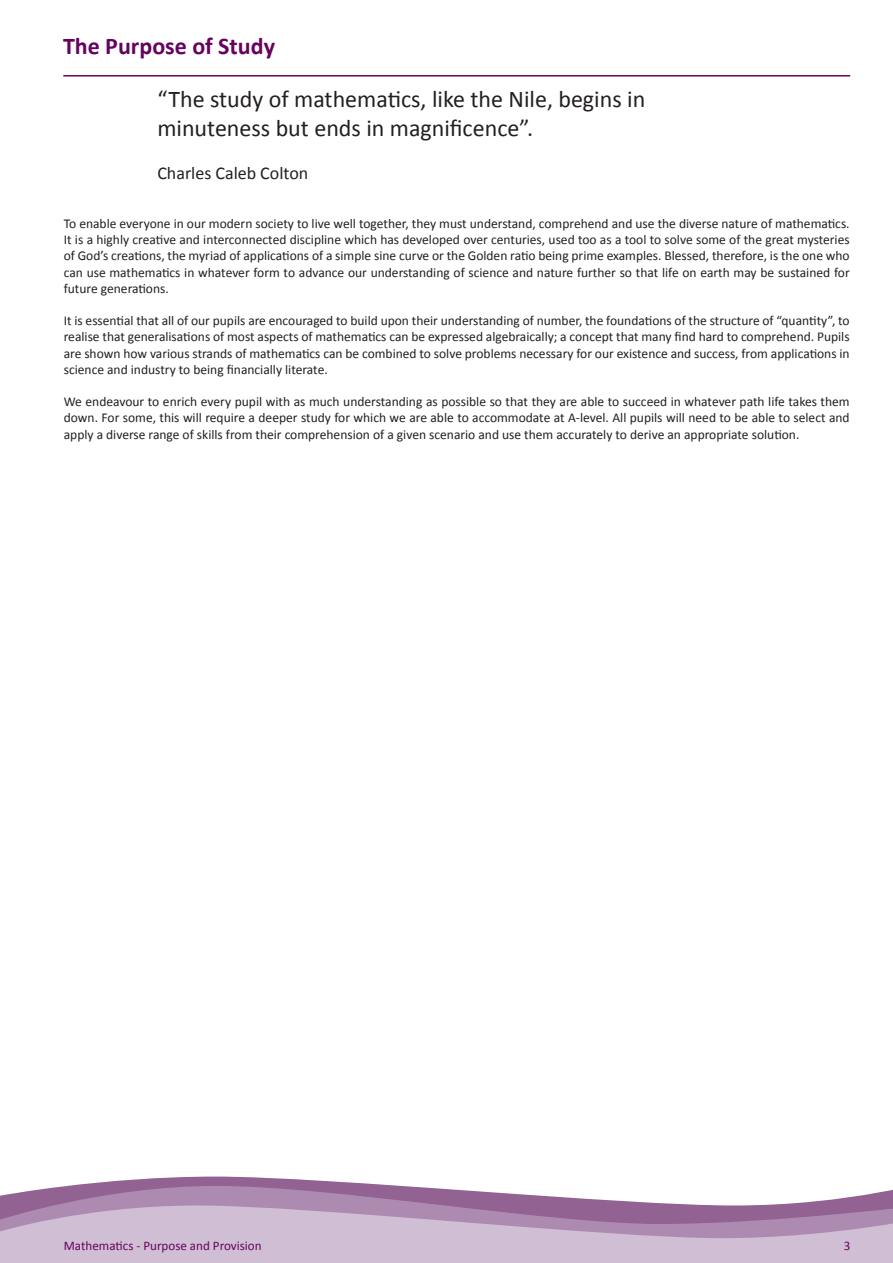
<style>
.page{position:relative;width:893px;height:1263px;background:#fff}
.page>*{position:absolute;margin:0;border:0;box-sizing:border-box;transform-origin:0 0}
.t1{font:24px/28.8px "Calibri";color:#231f20}
.t2{font:700 24px "Calibri";color:#65035f}
.t3{font:18px "Calibri";color:#231f20}
.t4{font:13.5px/16.2px "Calibri";color:#231f20;text-align:justify}
.t5{font:13.05px "Calibri";color:#65035f}
</style>
<div class="page">
<svg style="left:68px;top:1176px;width:333px;height:10px;fill:#926292"></svg>
<svg style="left:0;top:1186px;width:893px;height:19px"></svg>
<svg style="left:0;top:1205px;width:893px;height:58px;background:#c2aac5"></svg>
<hr style="left:64px;top:75px;width:786px;height:2px;background:#65035f">
<p class="t2" style="left:63px;top:29px;width:214px">The Purpose of Study</p>
<p class="t1" style="left:157px;top:84px;width:489px">“The study of mathematics, like the Nile, begins in minuteness but ends in magnificence”.</p>
<p class="t3" style="left:157px;top:161px;width:152px">Charles Caleb Colton</p>
<p class="t4" style="left:64px;top:215px;width:787px">To enable everyone in our modern society to live well together, they must understand, comprehend and use the diverse nature of mathematics.<br>It is a highly creative and interconnected discipline which has developed over centuries, used too as a tool to solve some of the great mysteries of God’s creations, the myriad of applications of a simple sine curve or the Golden ratio being prime examples. Blessed, therefore, is the one who can use mathematics in whatever form to advance our understanding of science and nature further so that life on earth may be sustained for future generations.</p>
<p class="t4" style="left:64px;top:312px;width:787px">It is essential that all of our pupils are encouraged to build upon their understanding of number, the foundations of the structure of “quantity”, to realise that generalisations of most aspects of mathematics can be expressed algebraically; a concept that many find hard to comprehend. Pupils are shown how various strands of mathematics can be combined to solve problems necessary for our existence and success, from applications in science and industry to being financially literate.</p>
<p class="t4" style="left:64px;top:393px;width:787px">We endeavour to enrich every pupil with as much understanding as possible so that they are able to succeed in whatever path life takes them down. For some, this will require a deeper study for which we are able to accommodate at A-level. All pupils will need to be able to select and apply a diverse range of skills from their comprehension of a given scenario and use them accurately to derive an appropriate solution.</p>
<p class="t5" style="left:64px;top:1236px;width:199px">Mathematics - Purpose and Provision</p>
<p class="t5" style="left:844px;top:1236px;width:8px">3</p>
</div>
